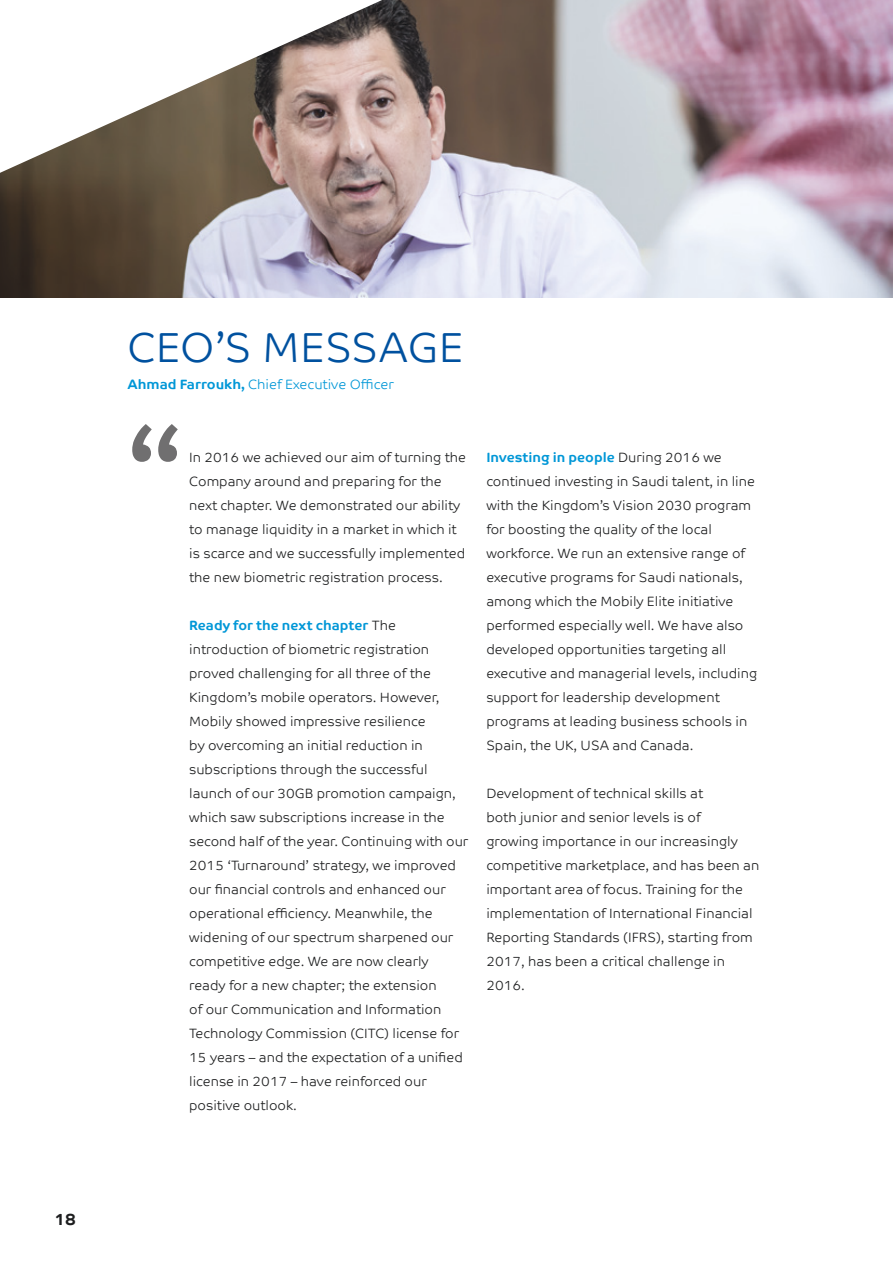
<style>
.page{position:relative;width:893px;height:1263px;background:#fff}
.page>*{position:absolute;margin:0;border:0;box-sizing:border-box;transform-origin:0 0}
.t1{font:700 99.15px "Co Text Trial";color:#706f70}
.t2{font:300 42px "Co Text Trial";color:#00519f}
.t3{font:700 16.5px "Co Text Trial";color:#1d1e1f}
.t4{font:300 13.5px/24px "Co Text Trial";color:#1d1e1f}
.t5{font:13.5px/24px "Co Text Trial Light 2";color:#1d1e1f}
.t6{font:13.5px "Co Text Trial Light 2";color:#0097d7}
.s1{font-family:"Co Text Trial";font-weight:700}
.s2{font-weight:700;color:#0097d7}
</style>
<div class="page">
<img style="left:0;top:0;width:893px;height:298px">
<svg style="left:0;top:0;width:382px;height:173px"></svg>
<p class="t3" style="left:54px;top:1210px;width:23px">18</p>
<h2 class="t2" style="left:128px;top:323px;width:338px">CEO’S MESSAGE</h2>
<p class="t6" style="left:128px;top:376px;width:268px"><span class="s1">Ahmad Farroukh,</span> Chief Executive Officer</p>
<h1 class="t1" style="left:128px;top:405px;width:55px">“</h1>
<p class="t4" style="left:189px;top:445px;width:278px">In 2016 we achieved our aim of turning the Company around and preparing for the next chapter. We demonstrated our ability to manage liquidity in a market in which it is scarce and we successfully implemented the new biometric registration process.</p>
<p class="t4" style="left:189px;top:613px;width:281px"><span class="s2">Ready for the next chapter</span> The introduction of biometric registration proved challenging for all three of the Kingdom’s mobile operators. However, Mobily showed impressive resilience<br>by overcoming an initial reduction in subscriptions through the successful launch of our 30GB promotion campaign, which saw subscriptions increase in the second half of the year. Continuing with our 2015 ‘Turnaround’ strategy, we improved</p>
<p class="t5" style="left:189px;top:877px;width:258px">our financial controls and enhanced our operational efficiency. Meanwhile, the</p>
<p class="t4" style="left:189px;top:925px;width:271px">widening of our spectrum sharpened our competitive edge. We are now clearly ready for a new chapter; the extension<br>of our Communication and Information Technology Commission (CITC) license for</p>
<p class="t5" style="left:189px;top:1045px;width:275px">15 years – and the expectation of a unified</p>
<p class="t4" style="left:189px;top:1069px;width:239px">license in 2017 – have reinforced our positive outlook.</p>
<p class="t4" style="left:486px;top:445px;width:272px"><span class="s2">Investing in people</span> During 2016 we continued investing in Saudi talent, in line with the Kingdom’s Vision 2030 program for boosting the quality of the local workforce. We run an extensive range of executive programs for Saudi nationals, among which the Mobily Elite initiative performed especially well. We have also developed opportunities targeting all executive and managerial levels, including support for leadership development programs at leading business schools in Spain, the UK, USA and Canada.</p>
<p class="t4" style="left:486px;top:781px;width:274px">Development of technical skills at<br>both junior and senior levels is of<br>growing importance in our increasingly competitive marketplace, and has been an important area of focus. Training for the implementation of International Financial Reporting Standards (IFRS), starting from 2017, has been a critical challenge in 2016.</p>
</div>
